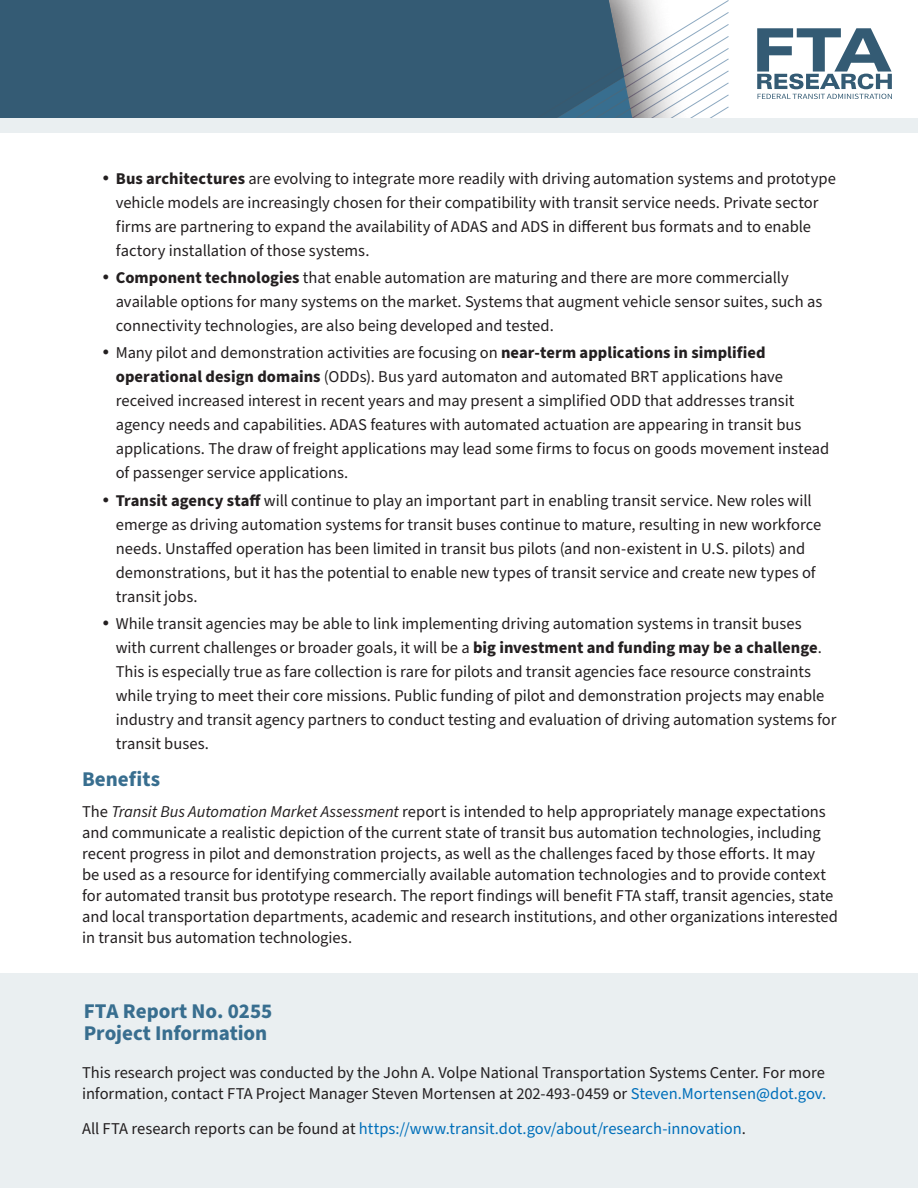
<style>
.page{position:relative;width:918px;height:1188px;background:#fff}
.page>*{position:absolute;margin:0;border:0;box-sizing:border-box;transform-origin:0 0}
.t1{font:700 21px/23px "Source Sans Pro";color:#386e8f}
.bullets_-_Lvl_1{font:16.5px/24px "Source Sans Pro";letter-spacing:-.005em;color:#231f20}
.Body_Text{font:16.5px/21px "Source Sans Pro";color:#231f20}
.t2{font:16.5px "Source Sans Pro";letter-spacing:-.005em;color:#006fba}
.s1{font-weight:700}
.s2{font-style:italic}
.s3{color:#006fba}
.s4{color:#231f20}
</style>
<div class="page">
<div style="left:0;top:0;width:123px;height:118px;background:#345b74"></div>
<svg style="left:123px;top:0;width:606px;height:118px;background:#527388"></svg>
<svg style="left:757px;top:28px;width:135px;height:71px"></svg>
<div style="left:0;top:118px;width:918px;height:16px;background:#eaeff1"></div>
<div style="left:0;top:973px;width:918px;height:215px;background:#eaeff1"></div>
<p class="bullets_-_Lvl_1" style="left:116px;top:167px;width:722px"><span class="s1">Bus architectures</span> are evolving to integrate more readily with driving automation systems and prototype vehicle models are increasingly chosen for their compatibility with transit service needs. Private sector firms are partnering to expand the availability of ADAS and ADS in different bus formats and to enable factory installation of those systems.</p>
<p class="bullets_-_Lvl_1" style="left:116px;top:266px;width:708px"><span class="s1">Component technologies</span> that enable automation are maturing and there are more commercially available options for many systems on the market. Systems that augment vehicle sensor suites, such as connectivity technologies, are also being developed and tested.</p>
<p class="bullets_-_Lvl_1" style="left:116px;top:341px;width:715px">Many pilot and demonstration activities are focusing on <span class="s1">near-term applications in simplified operational design domains</span> (ODDs). Bus yard automaton and automated BRT applications have received increased interest in recent years and may present a simplified ODD that addresses transit agency needs and capabilities. ADAS features with automated actuation are appearing in transit bus applications. The draw of freight applications may lead some firms to focus on goods movement instead of passenger service applications.</p>
<p class="bullets_-_Lvl_1" style="left:116px;top:489px;width:707px"><span class="s1">Transit agency staff</span> will continue to play an important part in enabling transit service. New roles will emerge as driving automation systems for transit buses continue to mature, resulting in new workforce needs. Unstaffed operation has been limited in transit bus pilots (and non-existent in U.S. pilots) and demonstrations, but it has the potential to enable new types of transit service and create new types of transit jobs.</p>
<p class="bullets_-_Lvl_1" style="left:116px;top:612px;width:722px">While transit agencies may be able to link implementing driving automation systems in transit buses<br>with current challenges or broader goals, it will be a <span class="s1">big investment and funding may be a challenge</span>.<br>This is especially true as fare collection is rare for pilots and transit agencies face resource constraints while trying to meet their core missions. Public funding of pilot and demonstration projects may enable industry and transit agency partners to conduct testing and evaluation of driving automation systems for transit buses.</p>
<h2 class="t1" style="left:82px;top:768px;width:80px">Benefits</h2>
<p class="Body_Text" style="left:82px;top:802px;width:757px">The <span class="s2">Transit Bus Automation Market Assessment</span> report is intended to help appropriately manage expectations and communicate a realistic depiction of the current state of transit bus automation technologies, including recent progress in pilot and demonstration projects, as well as the challenges faced by those efforts. It may<br>be used as a resource for identifying commercially available automation technologies and to provide context for automated transit bus prototype research. The report findings will benefit FTA staff, transit agencies, state and local transportation departments, academic and research institutions, and other organizations interested in transit bus automation technologies.</p>
<p class="t1" style="left:84px;top:1000px;width:190px">FTA Report No. 0255<br>Project Information</p>
<p class="Body_Text" style="left:82px;top:1063px;width:746px">This research project was conducted by the John A. Volpe National Transportation Systems Center. For more information, contact FTA Project Manager Steven Mortensen at 202-493-0459 or <span class="s3">Steven.Mortensen@dot.gov.</span></p>
<p class="t2" style="left:82px;top:1117px;width:665px"><span class="s4">All FTA research reports can be found at</span> https://www.transit.dot.gov/about/research-innovation<span class="s4">.</span></p>
</div>
